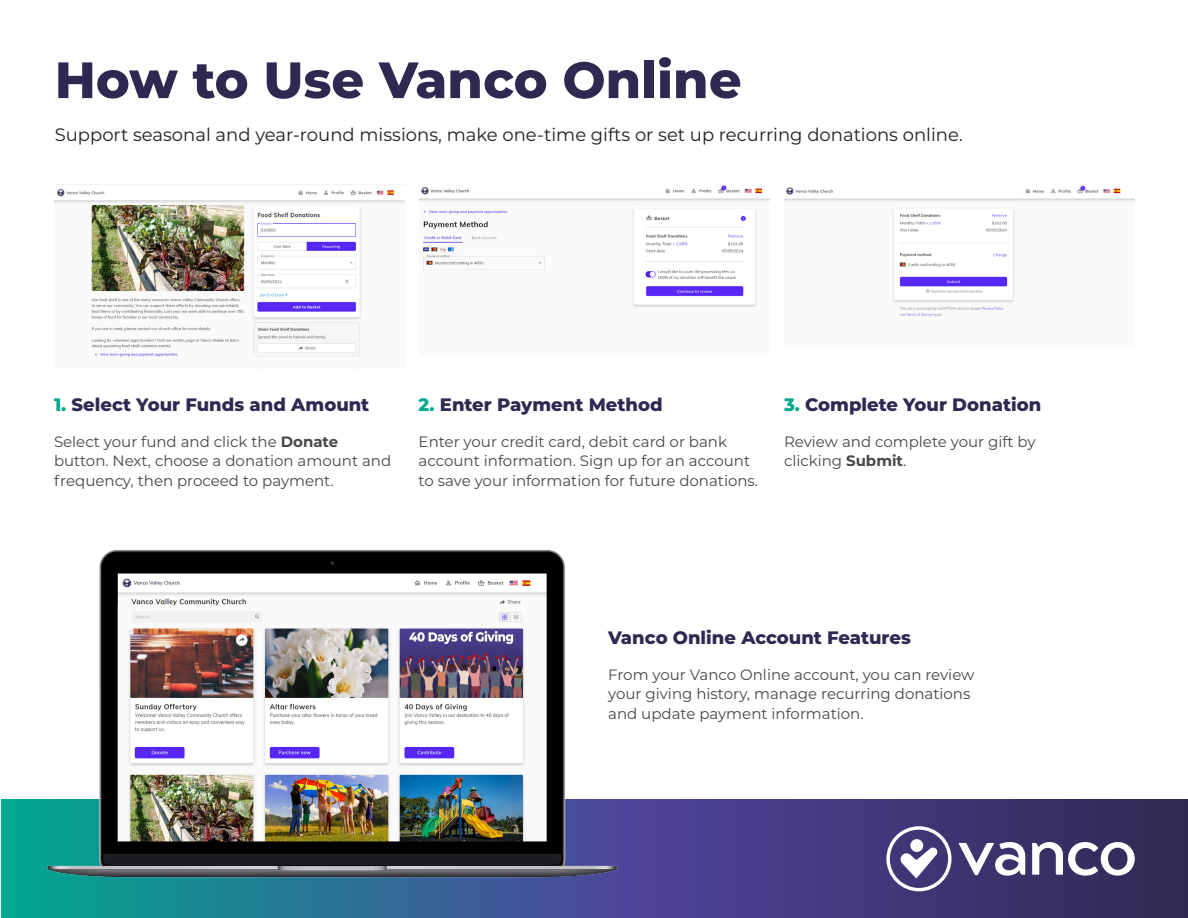
<style>
.page{position:relative;width:1188px;height:918px;background:#fff}
.page>*{position:absolute;margin:0;border:0;box-sizing:border-box;transform-origin:0 0}
.t1{font:800 51px "Montserrat";color:#312852}
.t2{font:800 18px "Montserrat";color:#312852}
.t3{font:18px "Montserrat";color:#231f20}
.t4{font:15px/19.5px "Montserrat";color:#474747}
.s1{color:#00a88f}
.s2{font-weight:700}
</style>
<div class="page">
<svg style="left:2px;top:800px;width:1186px;height:118px;background:#3d3b78"></svg>
<svg style="left:958px;top:842px;width:67px;height:34px"></svg>
<svg style="left:1032px;top:842px;width:103px;height:34px"></svg>
<svg style="left:886px;top:826px;width:66px;height:65px"></svg>
<img style="left:55px;top:184px;width:350px;height:173px">
<img style="left:420px;top:185px;width:350px;height:123px">
<img style="left:785px;top:185px;width:350px;height:132px">
<img style="left:22px;top:550px;width:624px;height:368px">
<p class="t1" style="left:55px;top:43px;width:688px">How to Use Vanco Online</p>
<p class="t3" style="left:55px;top:123px;width:910px">Support seasonal and year-round missions, make one-time gifts or set up recurring donations online.</p>
<p class="t2" style="left:54px;top:391px;width:317px"><span class="s1">1.</span> Select Your Funds and Amount</p>
<p class="t4" style="left:54px;top:431px;width:339px">Select your fund and click the <span class="s2">Donate </span>button. Next, choose a donation amount and frequency, then proceed to payment.</p>
<p class="t2" style="left:419px;top:391px;width:246px"><span class="s1">2.</span> Enter Payment Method</p>
<p class="t4" style="left:419px;top:431px;width:341px">Enter your credit card, debit card or bank account information. Sign up for an account to save your information for future donations.</p>
<p class="t2" style="left:784px;top:391px;width:259px"><span class="s1">3.</span> Complete Your Donation</p>
<p class="t4" style="left:784px;top:431px;width:253px">Review and complete your gift by</p>
<p class="t4" style="left:784px;top:450px;width:124px">clicking <span class="s2">Submit</span>.</p>
<p class="t2" style="left:608px;top:624px;width:304px">Vanco Online Account Features</p>
<p class="t4" style="left:608px;top:664px;width:368px">From your Vanco Online account, you can review your giving history, manage recurring donations and update payment information.</p>
</div>
